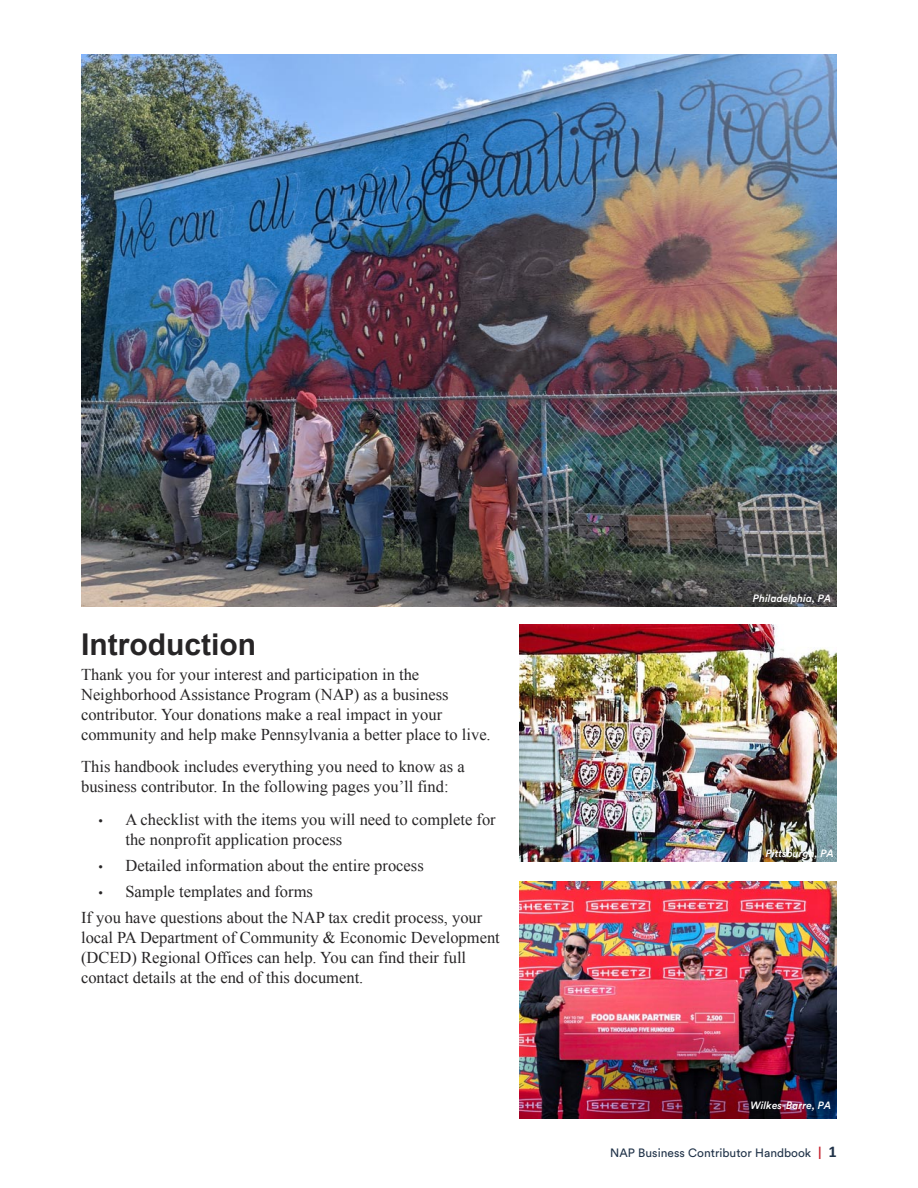
<style>
.page{position:relative;width:918px;height:1188px;background:#fff}
.page>*{position:absolute;margin:0;border:0;box-sizing:border-box;transform-origin:0 0}
.t1{font:700 30px "Arial";color:#272526}
.t2{font:16.5px/19.8px "Times New Roman";color:#272526}
.t3{font:12px "Circular Std";color:#213349}
.t4{font:italic 500 10.5px "Circular Std";color:#fff}
.s1{font-size:12.9px}
.s2{font-weight:700;font-size:12.75px;color:#c4242e}
.s3{font-family:"Calibri";font-weight:700;font-size:16.5px}
</style>
<div class="page">
<img style="left:520px;top:625px;width:317px;height:237px">
<img style="left:520px;top:881px;width:317px;height:237px">
<img style="left:81px;top:55px;width:756px;height:552px">
<p class="t1" style="left:81px;top:627px;width:176px">Introduction</p>
<p class="t2" style="left:81px;top:665px;width:411px">Thank you for your interest and participation in the Neighborhood Assistance Program (NAP) as a business contributor. Your donations make a real impact in your community and help make Pennsylvania a better place to live.</p>
<p class="t2" style="left:81px;top:757px;width:385px">This handbook includes everything you need to know as a business contributor. In the following pages you’ll find:</p>
<p class="t2" style="left:125px;top:809px;width:372px;text-indent:-27px"><span class="s1">•</span> A checklist with the items you will need to complete for the nonprofit application process</p>
<p class="t2" style="left:98px;top:855px;width:327px"><span class="s1">•</span> Detailed information about the entire process</p>
<p class="t2" style="left:98px;top:882px;width:216px"><span class="s1">•</span> Sample templates and forms</p>
<p class="t2" style="left:81px;top:908px;width:420px">If you have questions about the NAP tax credit process, your local PA Department of Community &amp; Economic Development (DCED) Regional Offices can help. You can find their full contact details at the end of this document.</p>
<p class="t4" style="left:753px;top:594px;width:80px">Philadelphia, PA</p>
<p class="t4" style="left:766px;top:849px;width:70px">Pittsburgh, PA</p>
<p class="t4" style="left:750px;top:1102px;width:82px">Wilkes-Barre, PA</p>
<p class="t3" style="left:610px;top:1149px;width:228px">NAP Business Contributor Handbook <span class="s2">|</span> <span class="s3">1</span></p>
</div>
